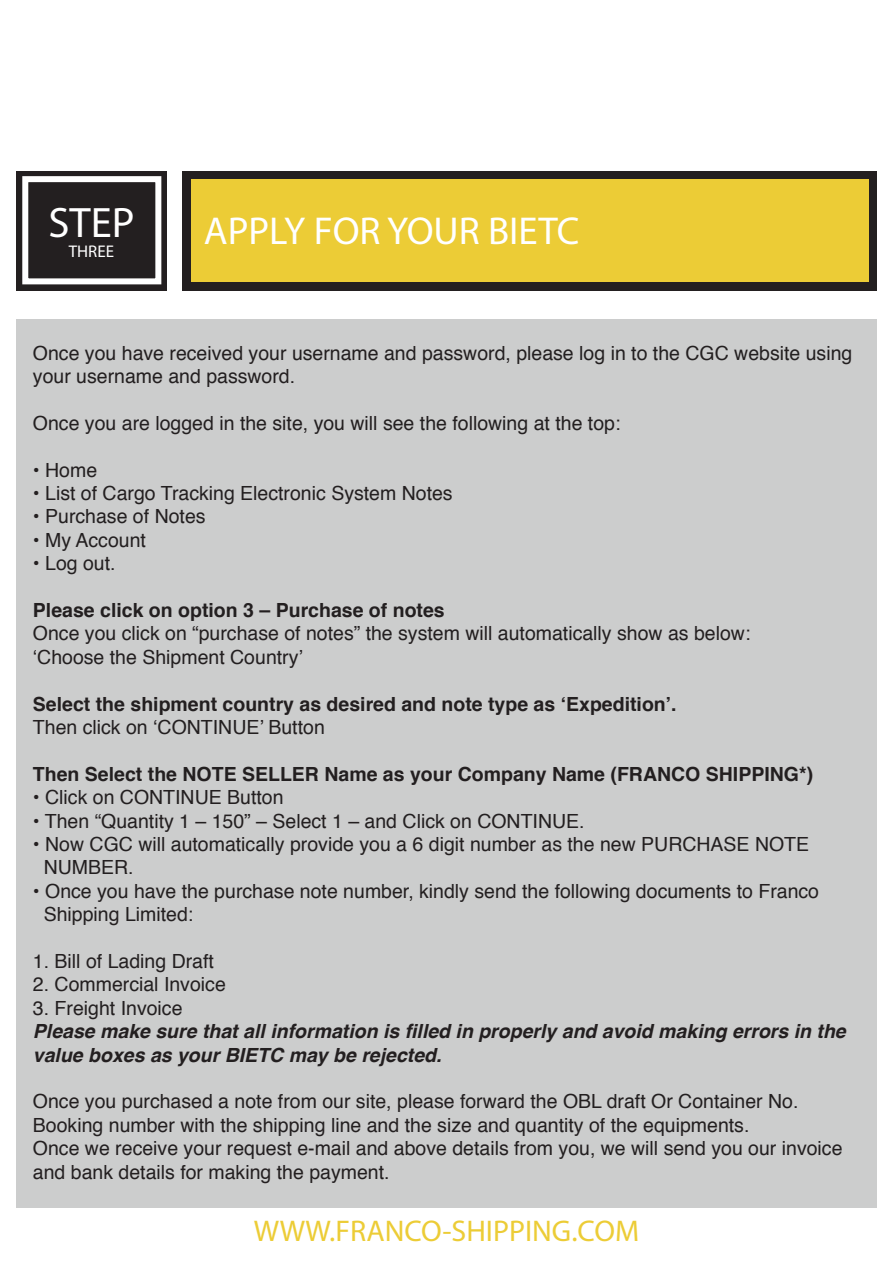
<style>
.page{position:relative;width:893px;height:1263px;background:#fff}
.page>*{position:absolute;margin:0;border:0;box-sizing:border-box;transform-origin:0 0}
.t1{font:42.75px "Myriad Pro";color:#fff}
.t2{font:39px "Myriad Pro";color:#fff}
.t3{font:30px "Myriad Pro";color:#eccc36}
.t4{font:19.5px/23.4px "Helvetica";color:#231f20}
.t5{font:700 19.5px "Helvetica";color:#231f20}
.t6{font:italic 700 19.5px/23.4px "Helvetica";color:#231f20}
.t7{font:16.95px "Myriad Pro";color:#fff}
</style>
<div class="page">
<div style="left:16px;top:171px;width:151px;height:120px;background:#231f20"></div>
<div style="left:22px;top:176px;width:139px;height:108px;background:#231f20;border:6px solid #fff"></div>
<div style="left:182px;top:171px;width:695px;height:120px;background:#231f20"></div>
<div style="left:191px;top:179px;width:678px;height:102px;background:#eccc36"></div>
<div style="left:16px;top:319px;width:861px;height:889px;background:#cccdcd"></div>
<h1 class="t1" style="left:48px;top:196px;width:88px">STEP</h1>
<p class="t7" style="left:69px;top:241px;width:47px">THREE</p>
<h2 class="t2" style="left:204px;top:207px;width:377px">APPLY FOR YOUR BIETC</h2>
<p class="t4" style="left:33px;top:342px;width:821px">Once you have received your username and password, please log in to the CGC website using your username and password.</p>
<p class="t4" style="left:33px;top:412px;width:589px">Once you are logged in the site, you will see the following at the top:</p>
<p class="t4" style="left:33px;top:459px;width:66px">• Home</p>
<p class="t4" style="left:33px;top:482px;width:421px">• List of Cargo Tracking Electronic System Notes</p>
<p class="t4" style="left:33px;top:505px;width:174px">• Purchase of Notes</p>
<p class="t4" style="left:33px;top:529px;width:115px">• My Account</p>
<p class="t4" style="left:33px;top:552px;width:84px">• Log out.</p>
<p class="t5" style="left:33px;top:594px;width:413px">Please click on option 3 – Purchase of notes</p>
<p class="t4" style="left:33px;top:622px;width:719px">Once you click on “purchase of notes” the system will automatically show as below: ‘Choose the Shipment Country’</p>
<p class="t5" style="left:33px;top:688px;width:645px">Select the shipment country as desired and note type as ‘Expedition’.</p>
<p class="t4" style="left:33px;top:716px;width:293px">Then click on ‘CONTINUE’ Button</p>
<p class="t5" style="left:33px;top:758px;width:782px">Then Select the NOTE SELLER Name as your Company Name (FRANCO SHIPPING*)</p>
<p class="t4" style="left:33px;top:786px;width:252px">• Click on CONTINUE Button</p>
<p class="t4" style="left:33px;top:810px;width:553px">• Then “Quantity 1 – 150” – Select 1 – and Click on CONTINUE.</p>
<p class="t4" style="left:44px;top:833px;width:767px;text-indent:-11px">• Now CGC will automatically provide you a 6 digit number as the new PURCHASE NOTE<br>NUMBER.</p>
<p class="t4" style="left:44px;top:880px;width:777px;text-indent:-11px">• Once you have the purchase note number, kindly send the following documents to Franco<br>Shipping Limited:</p>
<p class="t4" style="left:33px;top:950px;width:182px">1. Bill of Lading Draft</p>
<p class="t4" style="left:33px;top:973px;width:194px">2. Commercial Invoice</p>
<p class="t4" style="left:33px;top:997px;width:151px">3. Freight Invoice</p>
<p class="t6" style="left:33px;top:1020px;width:814px">Please make sure that all information is filled in properly and avoid making errors in the value boxes as your BIETC may be rejected.</p>
<p class="t4" style="left:33px;top:1090px;width:811px">Once you purchased a note from our site, please forward the OBL draft Or Container No.<br>Booking number with the shipping line and the size and quantity of the equipments.<br>Once we receive your request e-mail and above details from you, we will send you our invoice and bank details for making the payment.</p>
<h3 class="t3" style="left:254px;top:1212px;width:387px">WWW.FRANCO-SHIPPING.COM</h3>
</div>
